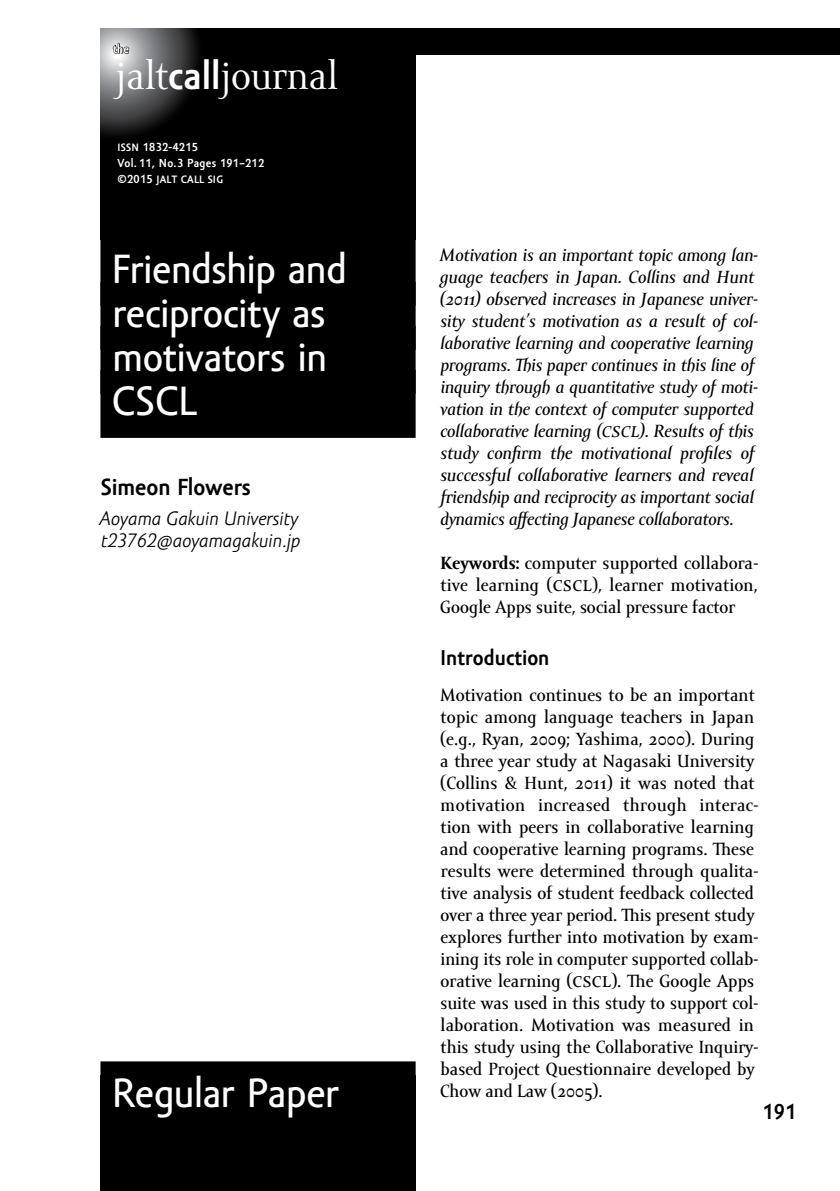
<style>
.page{position:relative;width:840px;height:1191px;background:#fff}
.page>*{position:absolute;margin:0;border:0;box-sizing:border-box;transform-origin:0 0}
.t1{font:42px/44px "Amor Sans Text Pro";letter-spacing:-.01em;color:#fff}
.t2{font:40px "Amor Serif Pro";color:#fff}
.t3{font:700 24px "Amor Sans Pro";color:#000}
.t4{font:700 22px "Amor Sans Pro";color:#000}
.t5{font:italic 20px/22px "Amor Sans Pro";color:#000}
.t6{font:18px/22px "Amor Serif Text Pro";letter-spacing:.005em;color:#000;text-align:justify}
.t7{font:italic 18px/22px "Amor Serif Text Pro";color:#000}
.t8{font:700 12px/16px "Amor Sans Pro";letter-spacing:.025em;color:#fff}
.t9{font:700 11px "Amor Sans Pro";letter-spacing:.025em;color:#fff}
.s1{font-family:"Amor Sans Pro";font-weight:700}
.s2{font-size:11px}
.s3{font-size:12px}
.s4{font-family:"Amor Serif Pro";font-size:23px}
.s5{font-weight:700}
</style>
<div class="page">
<div style="left:108px;top:28px;width:731px;height:27px;background:#000"></div>
<svg style="left:100px;top:28px;width:315px;height:210px;background:#0d0d0e"></svg>
<svg style="left:112px;top:43px;width:18px;height:11px"></svg>
<div style="left:100px;top:1075px;width:315px;height:116px;background:#000"></div>
<div style="left:100px;top:1061px;width:315px;height:68px;background:#000"></div>
<div style="left:100px;top:238px;width:315px;height:68px;background:#000"></div>
<div style="left:100px;top:282px;width:315px;height:68px;background:#000"></div>
<div style="left:100px;top:326px;width:315px;height:68px;background:#000"></div>
<div style="left:100px;top:370px;width:315px;height:68px;background:#000"></div>
<p class="t8" style="left:113px;top:41px;width:17px">the</p>
<h2 class="t2" style="left:116px;top:54px;width:223px">jalt<span class="s1">call</span>journal</h2>
<p class="t8" style="left:117px;top:139px;width:148px"><span class="s2">issn</span> 1832-4215<br>Vol. 11, No.3 Pages 191–212</p>
<p class="t9" style="left:117px;top:173px;width:107px"><span class="s3">©2015</span> jalt call sig</p>
<h1 class="t1" style="left:111px;top:248px;width:237px">Friendship and reciprocity as motivators in<br>CSCL</h1>
<h3 class="t3" style="left:101px;top:474px;width:151px">Simeon Flowers</h3>
<p class="t5" style="left:100px;top:508px;width:202px">Aoyama Gakuin University t23762@aoyamagakuin.jp</p>
<h1 class="t1" style="left:112px;top:1072px;width:228px">Regular Paper</h1>
<p class="t7" style="left:439px;top:245px;width:319px">Motivation is an important topic among lan&shy;guage teachers in Japan. Collins and Hunt (2011) observed increases in Japanese univer&shy;sity student’s motivation as a result of col&shy;laborative learning and cooperative learning programs. This paper continues in this line of inquiry through a quantitative study of moti&shy;vation in the context of computer supported collaborative learning (<span class="s4">cscl</span>). Results of this study confirm the motivational profiles of successful collaborative learners and reveal friendship and reciprocity as important social dynamics affecting Japanese collaborators.</p>
<p class="t6" style="left:440px;top:553px;width:319px"><span class="s5">Keywords:</span> computer supported collabora&shy;tive learning (<span class="s4">cscl</span>), learner motivation, Google Apps suite, social pressure factor</p>
<p class="t4" style="left:440px;top:645px;width:111px">I ntroduction</p>
<p class="t6" style="left:440px;top:685px;width:319px;text-align:left">Motivation continues to be an important topic among language teachers in Japan (e.g., Ryan, 2009; Yashima, 2000). During a three year study at Nagasaki University (Collins &amp; Hunt, 2011) it was noted that motivation increased through interac&shy;tion with peers in collaborative learning and cooperative learning programs. These results were determined through qualita&shy;tive analysis of student feedback collected over a three year period. This present study explores further into motivation by exam&shy;ining its role in computer supported collab&shy;orative learning (<span class="s4">cscl</span>). The Google Apps suite was used in this study to support col&shy;laboration. Motivation was measured in this study using the Collaborative Inquiry&shy;based Project Questionnaire developed by Chow and Law (2005).</p>
<p class="t4" style="left:762px;top:1099px;width:35px">191</p>
</div>
